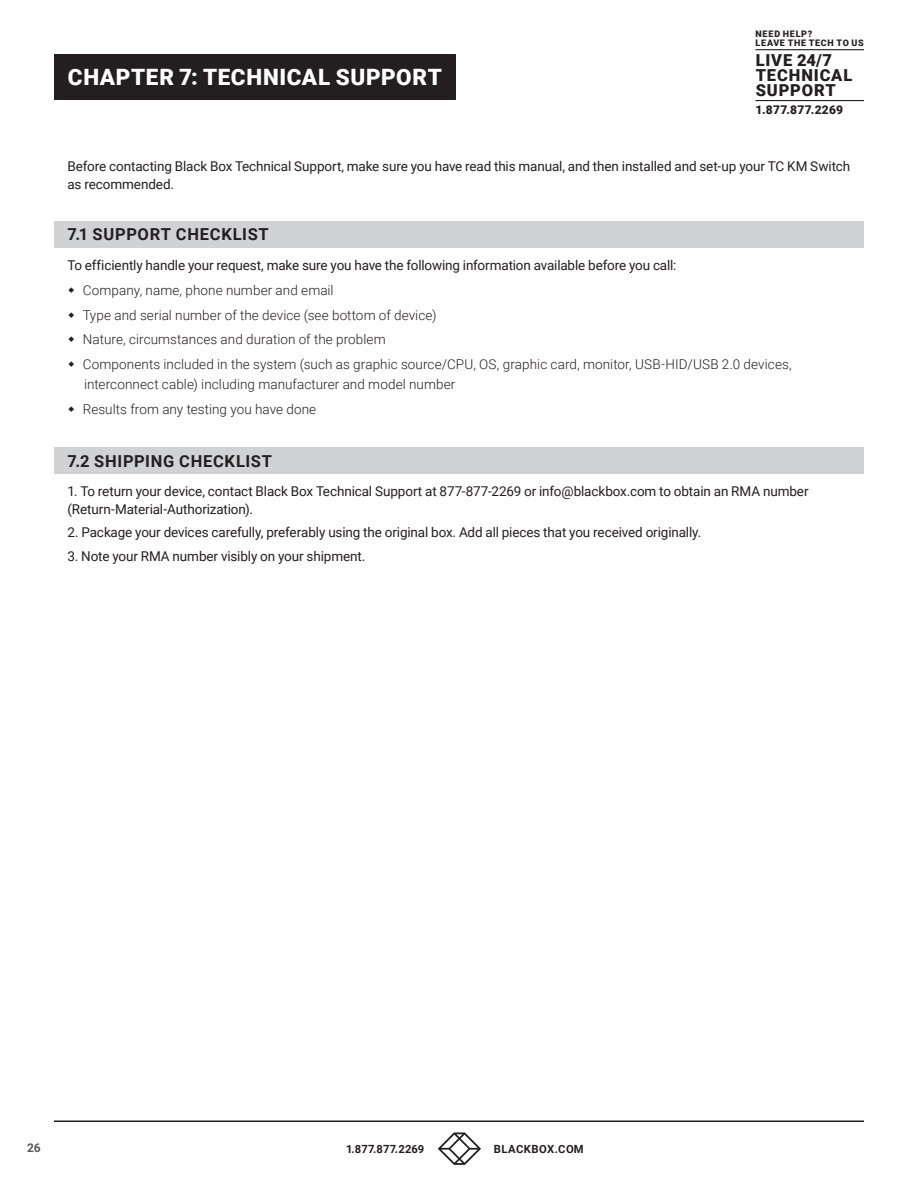
<style>
.page{position:relative;width:918px;height:1188px;background:#fff}
.page>*{position:absolute;margin:0;border:0;box-sizing:border-box;transform-origin:0 0}
.t1{font:900 22.5px "Roboto";letter-spacing:.03em;color:#fff}
.t2{font:700 16.5px "Roboto";letter-spacing:.045em;color:#231f20}
.t3{font:900 16.5px/15px "Roboto";letter-spacing:.05em;color:#231f20}
.t4{font:13.5px/18px "Roboto";letter-spacing:-.01em;color:#231f20}
.t5{font:300 13.5px/24.9px "Roboto";letter-spacing:.005em;color:#231f20}
.t6{font:900 12px "Roboto";letter-spacing:.02em;color:#231f20}
.t7{font:700 12px "Roboto";color:#57585a}
.t8{font:700 11.25px "Roboto";letter-spacing:.02em;color:#231f20}
.t9{font:700 11.25px "Roboto";letter-spacing:.045em;color:#231f20}
.t10{font:900 9px/8.6px "Roboto";letter-spacing:.08em;color:#231f20}
</style>
<div class="page">
<hr style="left:54px;top:1120px;width:810px;height:2px;background:#231f20">
<svg style="left:438px;top:1132px;width:43px;height:33px"></svg>
<hr style="left:755px;top:49px;width:109px;height:1px;background:#231f20">
<hr style="left:755px;top:100px;width:109px;height:1px;background:#231f20">
<div style="left:54px;top:54px;width:402px;height:45px;background:#231f20"></div>
<div style="left:54px;top:221px;width:810px;height:27px;background:#d1d2d4"></div>
<div style="left:54px;top:447px;width:810px;height:27px;background:#d1d2d4"></div>
<h1 class="t1" style="left:68px;top:61px;width:375px">CHAPTER 7: TECHNICAL SUPPORT</h1>
<p class="t10" style="left:756px;top:29px;width:110px">NEED HELP?<br>LEAVE THE TECH TO US</p>
<p class="t3" style="left:756px;top:52px;width:98px">LIVE 24/7<br>TECHNICAL<br>SUPPORT</p>
<p class="t6" style="left:755px;top:102px;width:89px">1.877.877.2269</p>
<p class="t4" style="left:68px;top:157px;width:784px">Before contacting Black Box Technical Support, make sure you have read this manual, and then installed and set-up your TC KM Switch as recommended.</p>
<p class="t2" style="left:68px;top:223px;width:203px">7.1 SUPPORT CHECKLIST</p>
<p class="t4" style="left:68px;top:255px;width:610px">To efficiently handle your request, make sure you have the following information available before you call:</p>
<p class="t5" style="left:83px;top:277px;width:710px">Company, name, phone number and email<br>Type and serial number of the device (see bottom of device)<br>Nature, circumstances and duration of the problem<br>Components included in the system (such as graphic source/CPU, OS, graphic card, monitor, USB-HID/USB 2.0 devices,</p>
<p class="t5" style="left:83px;top:371px;width:374px">interconnect cable) including manufacturer and model number<br>Results from any testing you have done</p>
<p class="t2" style="left:68px;top:449px;width:206px">7.2 SHIPPING CHECKLIST</p>
<p class="t4" style="left:68px;top:482px;width:743px">1. To return your device, contact Black Box Technical Support at 877-877-2269 or info@blackbox.com to obtain an RMA number (Return-Material-Authorization).</p>
<p class="t4" style="left:68px;top:523px;width:635px">2. Package your devices carefully, preferably using the original box. Add all pieces that you received originally.</p>
<p class="t4" style="left:68px;top:546px;width:300px">3. Note your RMA number visibly on your shipment.</p>
<p class="t7" style="left:27px;top:1139px;width:15px">26</p>
<p class="t8" style="left:346px;top:1141px;width:80px">1.877.877.2269</p>
<p class="t9" style="left:494px;top:1141px;width:91px">BLACKBOX.COM</p>
</div>
